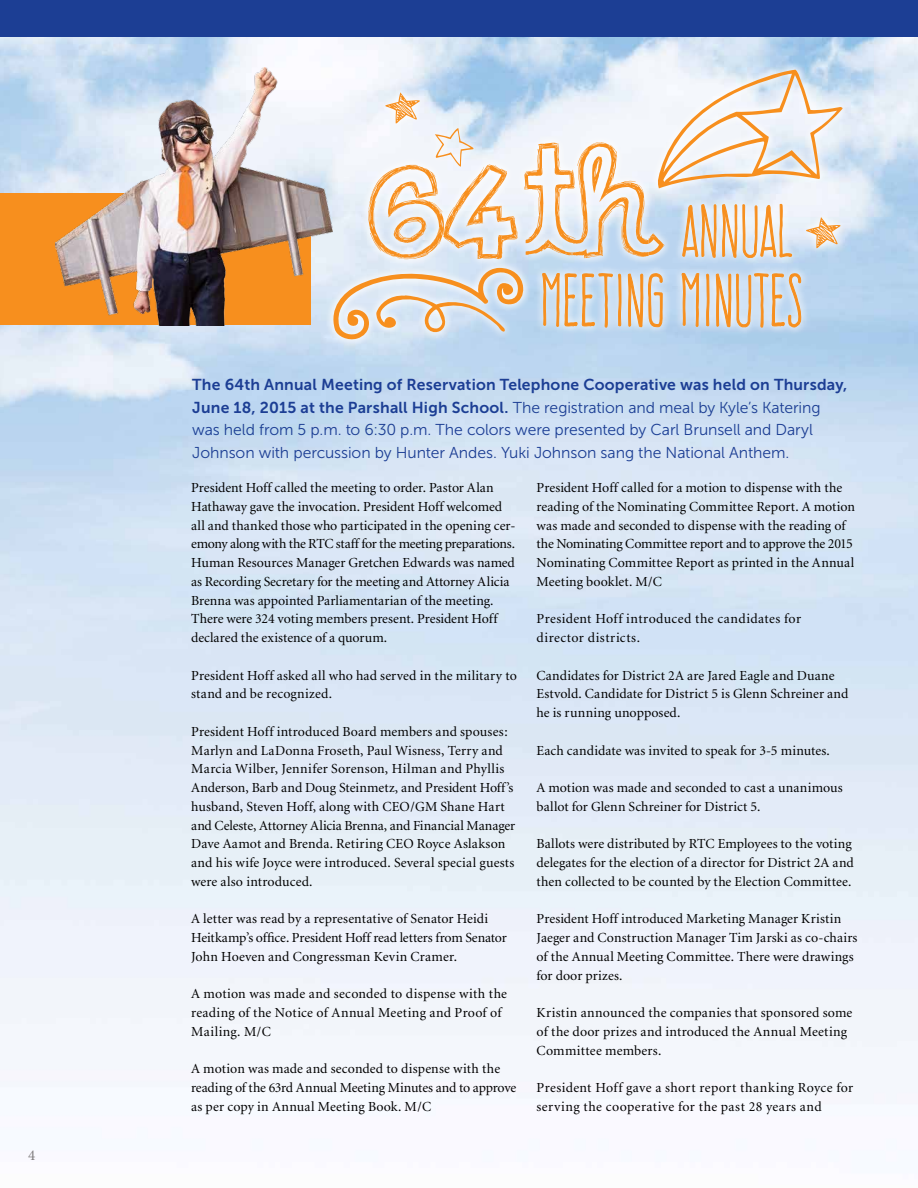
<style>
.page{position:relative;width:918px;height:1188px;background:#fff}
.page>*{position:absolute;margin:0;border:0;box-sizing:border-box;transform-origin:0 0}
.t1{font:80.55px "clementinesketch";color:#f78f1e}
.t2{font:64.65px "Frente H1";letter-spacing:.005em;color:#f78f1e;scale:.91 1}
.t3{font:15.75px/22.5px "Museo Sans 300";letter-spacing:-.005em;color:#1c3e94}
.t4{font:15.75px "Museo Sans 700";letter-spacing:.015em;color:#1c3e94}
.t5{font:15px "Minion Pro";color:#807d7f}
.t6{font:13.8px/18.8px "Minion";letter-spacing:.005em;color:#000}
.t7{font:13.8px/18.8px "Minion";letter-spacing:.03em;color:#000}
.s1{font-family:"Museo Sans 700"}
</style>
<div class="page">
<img style="left:0;top:37px;width:918px;height:1067px">
<div style="left:0;top:194px;width:310px;height:131px;background:#f78f1e"></div>
<div style="left:0;top:0;width:918px;height:37px;background:#1c3e94"></div>
<img style="left:56px;top:68px;width:268px;height:257px">
<svg style="left:324px;top:61px;width:527px;height:288px"></svg>
<svg style="left:385px;top:92px;width:35px;height:32px"></svg>
<svg style="left:435px;top:128px;width:39px;height:39px"></svg>
<svg style="left:542px;top:255px;width:80px;height:115px;background:#c9d6e0"></svg>
<svg style="left:628px;top:70px;width:215px;height:300px"></svg>
<svg style="left:330px;top:267px;width:193px;height:73px;background:#dfd5ca"></svg>
<p class="t5" style="left:28px;top:1145px;width:9px">4</p>
<h1 class="t1" style="left:368px;top:184px;width:290px">64th^</h1>
<h2 class="t2" style="left:539px;top:264px;width:291px">MEETING MINUTES</h2>
<h2 class="t2" style="left:680px;top:195px;width:122px">ANNUAL</h2>
<p class="t4" style="left:192px;top:376px;width:656px">The 64th Annual Meeting of Reservation Telephone Cooperative was held on Thursday,</p>
<p class="t3" style="left:192px;top:396px;width:630px"><span class="s1">June 18, 2015 at the Parshall High School.</span> The registration and meal by Kyle’s Katering was held from 5 p.m. to 6:30 p.m. The colors were presented by Carl Brunsell and Daryl<br>Johnson with percussion by Hunter Andes. Yuki Johnson sang the National Anthem.</p>
<p class="t6" style="left:191px;top:479px;width:326px">President Hoff called the meeting to order. Pastor Alan Hathaway gave the invocation. President Hoff welcomed all and thanked those who participated in the opening cer&shy;emony along with the RTC staff for the meeting preparations.<br>Human Resources Manager Gretchen Edwards was named as Recording Secretary for the meeting and Attorney Alicia Brenna was appointed Parliamentarian of the meeting.<br>There were 324 voting members present. President Hoff declared the existence of a quorum.</p>
<p class="t6" style="left:191px;top:666px;width:327px">President Hoff asked all who had served in the military to stand and be recognized.</p>
<p class="t6" style="left:191px;top:723px;width:325px">President Hoff introduced Board members and spouses:<br>Marlyn and LaDonna Froseth, Paul Wisness, Terry and Marcia Wilber, Jennifer Sorenson, Hilman and Phyllis Anderson, Barb and Doug Steinmetz, and President Hoff’s husband, Steven Hoff, along with CEO/GM Shane Hart and Celeste, Attorney Alicia Brenna, and Financial Manager Dave Aamot and Brenda. Retiring CEO Royce Aslakson and his wife Joyce were introduced. Several special guests were also introduced.</p>
<p class="t6" style="left:191px;top:910px;width:317px">A letter was read by a representative of Senator Heidi<br>Heitkamp’s office. President Hoff read letters from Senator<br>John Hoeven and Congressman Kevin Cramer.</p>
<p class="t6" style="left:191px;top:985px;width:317px">A motion was made and seconded to dispense with the reading of the Notice of Annual Meeting and Proof of<br>Mailing. M/C</p>
<p class="t6" style="left:191px;top:1060px;width:327px">A motion was made and seconded to dispense with the reading of the 63rd Annual Meeting Minutes and to approve as per copy in Annual Meeting Book. M/C</p>
<p class="t6" style="left:537px;top:479px;width:320px">President Hoff called for a motion to dispense with the reading of the Nominating Committee Report. A motion was made and seconded to dispense with the reading of the Nominating Committee report and to approve the 2015<br>Nominating Committee Report as printed in the Annual Meeting booklet. M/C</p>
<p class="t7" style="left:537px;top:610px;width:266px">President Hoff introduced the candidates for director districts.</p>
<p class="t6" style="left:537px;top:666px;width:313px">Candidates for District 2A are Jared Eagle and Duane<br>Estvold. Candidate for District 5 is Glenn Schreiner and he is running unopposed.</p>
<p class="t6" style="left:537px;top:741px;width:295px">Each candidate was invited to speak for 3-5 minutes.</p>
<p class="t6" style="left:537px;top:779px;width:308px">A motion was made and seconded to cast a unanimous ballot for Glenn Schreiner for District 5.</p>
<p class="t6" style="left:537px;top:835px;width:319px">Ballots were distributed by RTC Employees to the voting delegates for the election of a director for District 2A and then collected to be counted by the Election Committee.</p>
<p class="t6" style="left:537px;top:910px;width:322px">President Hoff introduced Marketing Manager Kristin Jaeger and Construction Manager Tim Jarski as co-chairs of the Annual Meeting Committee. There were drawings for door prizes.</p>
<p class="t6" style="left:537px;top:1004px;width:317px">Kristin announced the companies that sponsored some of the door prizes and introduced the Annual Meeting<br>Committee members.</p>
<p class="t7" style="left:537px;top:1079px;width:318px">President Hoff gave a short report thanking Royce for serving the cooperative for the past 28 years and</p>
</div>
